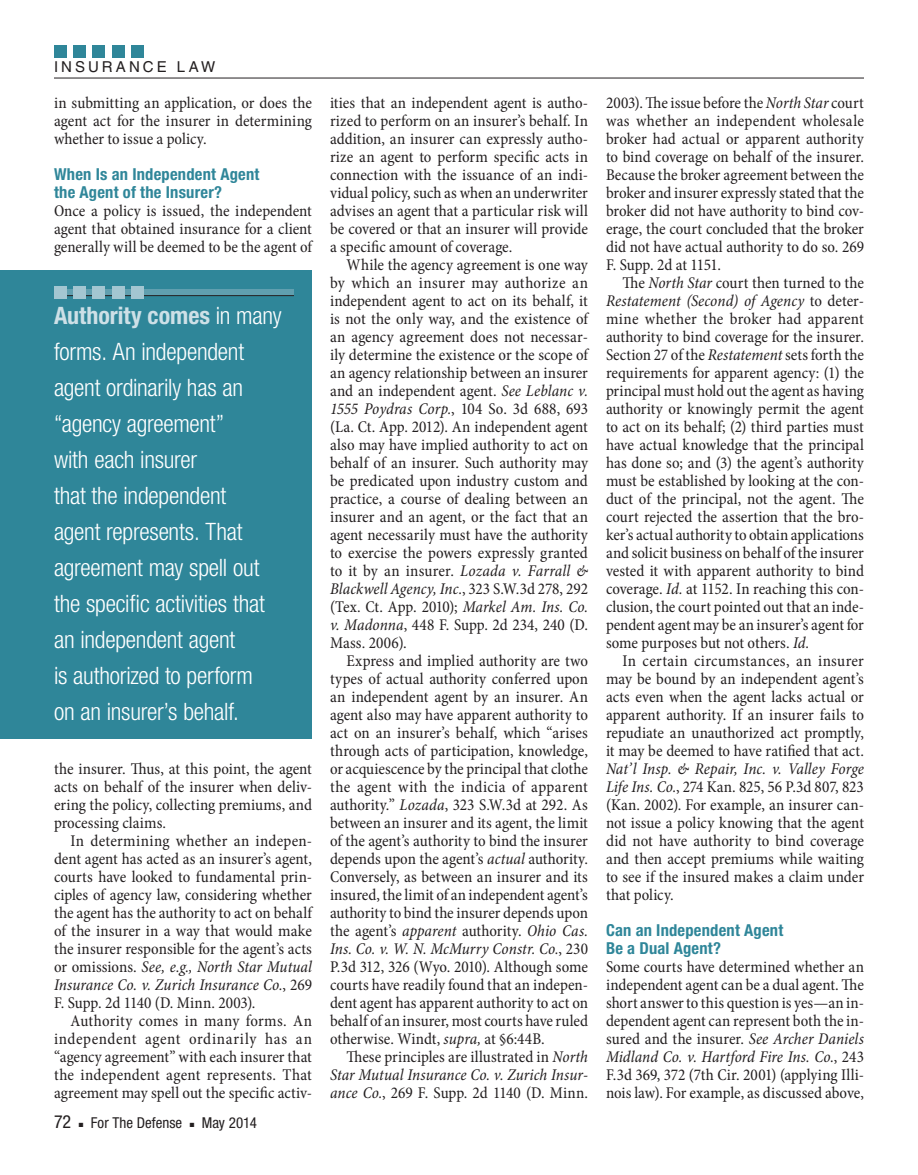
<style>
.page{position:relative;width:918px;height:1175px;background:#fff}
.page>*{position:absolute;margin:0;border:0;box-sizing:border-box;transform-origin:0 0}
.pullout_LH_block{font:300 condensed 24px/36px "Helvetica Neue";letter-spacing:-.01em;color:#fff}
.folio_left{font:condensed 18px "Helvetica Neue";color:#231f20}
.body_para_ind{font:condensed 16.5px/18px "Minion Pro";color:#231f20;text-align:justify}
.body_no_ind_tighter{font:condensed 16.5px/18px "Minion Pro";color:#231f20;text-align:justify}
.body_no_ind{font:condensed 16.5px/18px "Minion Pro";color:#231f20;text-align:justify}
.subhead_1{font:700 condensed 16.5px/18px "Helvetica Neue";letter-spacing:.015em;color:#2f8699}
.folio_left-2{font:condensed 15px "Helvetica Neue";color:#231f20}
.t1{font:15px "Helvetica";letter-spacing:.2em;color:#231f20}
.s1{font-weight:700;color:#cde0e7}
.s2{font-style:italic}
</style>
<div class="page">
<hr style="left:54px;top:78px;width:810px;height:1px;background:#231f20">
<div style="left:54px;top:45px;width:12px;height:12px;background:#2f8699"></div>
<div style="left:73px;top:45px;width:13px;height:12px;background:#2f8699"></div>
<div style="left:93px;top:45px;width:12px;height:12px;background:#2f8699"></div>
<div style="left:112px;top:45px;width:13px;height:12px;background:#2f8699"></div>
<div style="left:132px;top:45px;width:12px;height:12px;background:#2f8699"></div>
<div style="left:0;top:270px;width:312px;height:468px;background:#2f8699"></div>
<div style="left:54px;top:290px;width:240px;height:6px;background:#609faf"></div>
<hr style="left:54px;top:295px;width:240px;height:1px;background:#231f20">
<div style="left:54px;top:286px;width:12px;height:13px;background:#a3c6d1"></div>
<div style="left:73px;top:286px;width:13px;height:13px;background:#a3c6d1"></div>
<div style="left:93px;top:286px;width:12px;height:13px;background:#a3c6d1"></div>
<div style="left:112px;top:286px;width:13px;height:13px;background:#a3c6d1"></div>
<div style="left:132px;top:286px;width:12px;height:13px;background:#a3c6d1"></div>
<p class="t1" style="left:54px;top:58px;width:163px">INSURANCE LAW</p>
<p class="body_para_ind" style="left:54px;top:94px;width:260px">in submitting an application, or does the agent act for the insurer in determining whether to issue a policy.</p>
<p class="subhead_1" style="left:54px;top:165px;width:207px">When Is an Independent Agent the Agent of the Insurer?</p>
<p class="body_no_ind" style="left:54px;top:202px;width:260px">Once a policy is issued, the independent agent that obtained insurance for a client generally will be deemed to be the agent of</p>
<p class="pullout_LH_block" style="left:54px;top:297px;width:229px"><span class="s1">Authority comes</span> in many forms. An independent agent ordinarily has an “agency agreement”<br>with each insurer<br>that the independent<br>agent represents. That agreement may spell out the specific activities that an independent agent<br>is authorized to perform<br>on an insurer’s behalf.</p>
<p class="body_no_ind" style="left:54px;top:760px;width:260px">the insurer. Thus, at this point, the agent acts on behalf of the insurer when deliv&shy;ering the policy, collecting premiums, and processing claims.</p>
<p class="body_para_ind" style="left:54px;top:832px;width:260px;text-indent:16px">In determining whether an indepen&shy;dent agent has acted as an insurer’s agent, courts have looked to fundamental prin&shy;ciples of agency law, considering whether the agent has the authority to act on behalf of the insurer in a way that would make the insurer responsible for the agent’s acts or omissions. <span class="s2">See, e.g., North Star Mutual Insurance Co. v. Zurich Insurance Co.</span>, 269<br>F. Supp. 2d 1140 (D. Minn. 2003).</p>
<p class="body_para_ind" style="left:54px;top:1012px;width:260px;text-indent:16px">Authority comes in many forms. An independent agent ordinarily has an “agency agreement” with each insurer that the independent agent represents. That agreement may spell out the specific activ-</p>
<p class="folio_left" style="left:54px;top:1111px;width:19px">72</p>
<p class="folio_left-2" style="left:79px;top:1114px;width:105px">■ For The Defense</p>
<p class="folio_left-2" style="left:190px;top:1114px;width:69px">■ May 2014</p>
<p class="body_para_ind" style="left:330px;top:94px;width:260px">ities that an independent agent is autho&shy;rized to perform on an insurer’s behalf. In addition, an insurer can expressly autho&shy;rize an agent to perform specific acts in connection with the issuance of an indi&shy;vidual policy, such as when an underwriter advises an agent that a particular risk will be covered or that an insurer will provide a specific amount of coverage.</p>
<p class="body_para_ind" style="left:330px;top:256px;width:260px;text-indent:16px">While the agency agreement is one way by which an insurer may authorize an independent agent to act on its behalf, it is not the only way, and the existence of an agency agreement does not necessar&shy;ily determine the existence or the scope of an agency relationship between an insurer and an independent agent. <span class="s2">See Leblanc v.<br>1555 Poydras Corp.</span>, 104 So. 3d 688, 693 (La. Ct. App. 2012). An independent agent also may have implied authority to act on behalf of an insurer. Such authority may be predicated upon industry custom and practice, a course of dealing between an insurer and an agent, or the fact that an agent necessarily must have the authority to exercise the powers expressly granted to it by an insurer. <span class="s2">Lozada v. Farrall &amp; Blackwell Agency, Inc.</span>, 323 S.W.3d 278, 292 (Tex. Ct. App. 2010); <span class="s2">Markel Am. Ins. Co. v. Madonna</span>, 448 F. Supp. 2d 234, 240 (D.<br>Mass. 2006).</p>
<p class="body_para_ind" style="left:330px;top:652px;width:260px;text-indent:16px">Express and implied authority are two types of actual authority conferred upon an independent agent by an insurer. An agent also may have apparent authority to act on an insurer’s behalf, which “arises through acts of participation, knowledge, or acquiescence by the principal that clothe the agent with the indicia of apparent authority.” <span class="s2">Lozada</span>, 323 S.W.3d at 292. As between an insurer and its agent, the limit of the agent’s authority to bind the insurer depends upon the agent’s <span class="s2">actual</span> authority.<br>Conversely, as between an insurer and its insured, the limit of an independent agent’s authority to bind the insurer depends upon the agent’s <span class="s2">apparent</span> authority. <span class="s2">Ohio Cas.<br>Ins. Co. v. W. N. McMurry Constr. Co.</span>, 230<br>P.3d 312, 326 (Wyo. 2010). Although some courts have readily found that an indepen&shy;dent agent has apparent authority to act on behalf of an insurer, most courts have ruled otherwise. Windt, <span class="s2">supra,</span> at §6:44B.</p>
<p class="body_para_ind" style="left:330px;top:1048px;width:260px;text-indent:16px">These principles are illustrated in <span class="s2">North Star Mutual Insurance Co. v. Zurich Insur&shy;ance Co.</span>, 269 F. Supp. 2d 1140 (D. Minn.</p>
<p class="body_para_ind" style="left:606px;top:94px;width:260px">2003). The issue before the <span class="s2">North Star</span> court was whether an independent wholesale broker had actual or apparent authority to bind coverage on behalf of the insurer.<br>Because the broker agreement between the broker and insurer expressly stated that the broker did not have authority to bind cov&shy;erage, the court concluded that the broker did not have actual authority to do so. 269<br>F. Supp. 2d at 1151.</p>
<p class="body_para_ind" style="left:606px;top:274px;width:260px;text-indent:16px">The <span class="s2">North Star</span> court then turned to the <span class="s2">Restatement (Second) of Agency</span> to deter&shy;mine whether the broker had apparent authority to bind coverage for the insurer.<br>Section 27 of the <span class="s2">Restatement</span> sets forth the requirements for apparent agency: (1) the principal must hold out the agent as having authority or knowingly permit the agent to act on its behalf; (2) third parties must have actual knowledge that the principal has done so; and (3) the agent’s authority must be established by looking at the con&shy;duct of the principal, not the agent. The court rejected the assertion that the bro&shy;ker’s actual authority to obtain applications and solicit business on behalf of the insurer vested it with apparent authority to bind coverage. <span class="s2">Id.</span> at 1152. In reaching this con&shy;clusion, the court pointed out that an inde&shy;pendent agent may be an insurer’s agent for some purposes but not others. <span class="s2">Id.</span></p>
<p class="body_para_ind" style="left:606px;top:652px;width:260px;text-indent:16px">In certain circumstances, an insurer may be bound by an independent agent’s acts even when the agent lacks actual or apparent authority. If an insurer fails to repudiate an unauthorized act promptly, it may be deemed to have ratified that act.<br><span class="s2">Nat’l Insp. &amp; Repair, Inc. v. Valley Forge Life Ins. Co.</span>, 274 Kan. 825, 56 P.3d 807, 823 (Kan. 2002). For example, an insurer can&shy;not issue a policy knowing that the agent did not have authority to bind coverage and then accept premiums while waiting to see if the insured makes a claim under that policy.</p>
<p class="subhead_1" style="left:606px;top:921px;width:179px">Can an Independent Agent<br>Be a Dual Agent?</p>
<p class="body_no_ind_tighter" style="left:606px;top:958px;width:260px">Some courts have determined whether an independent agent can be a dual agent. The short answer to this question is yes—an in&shy;dependent agent can represent both the in&shy;sured and the insurer. <span class="s2">See Archer Daniels Midland Co. v. Hartford Fire Ins. Co.</span>, 243<br>F.3d 369, 372 (7th Cir. 2001) (applying Illi&shy;nois law). For example, as discussed above,</p>
</div>
